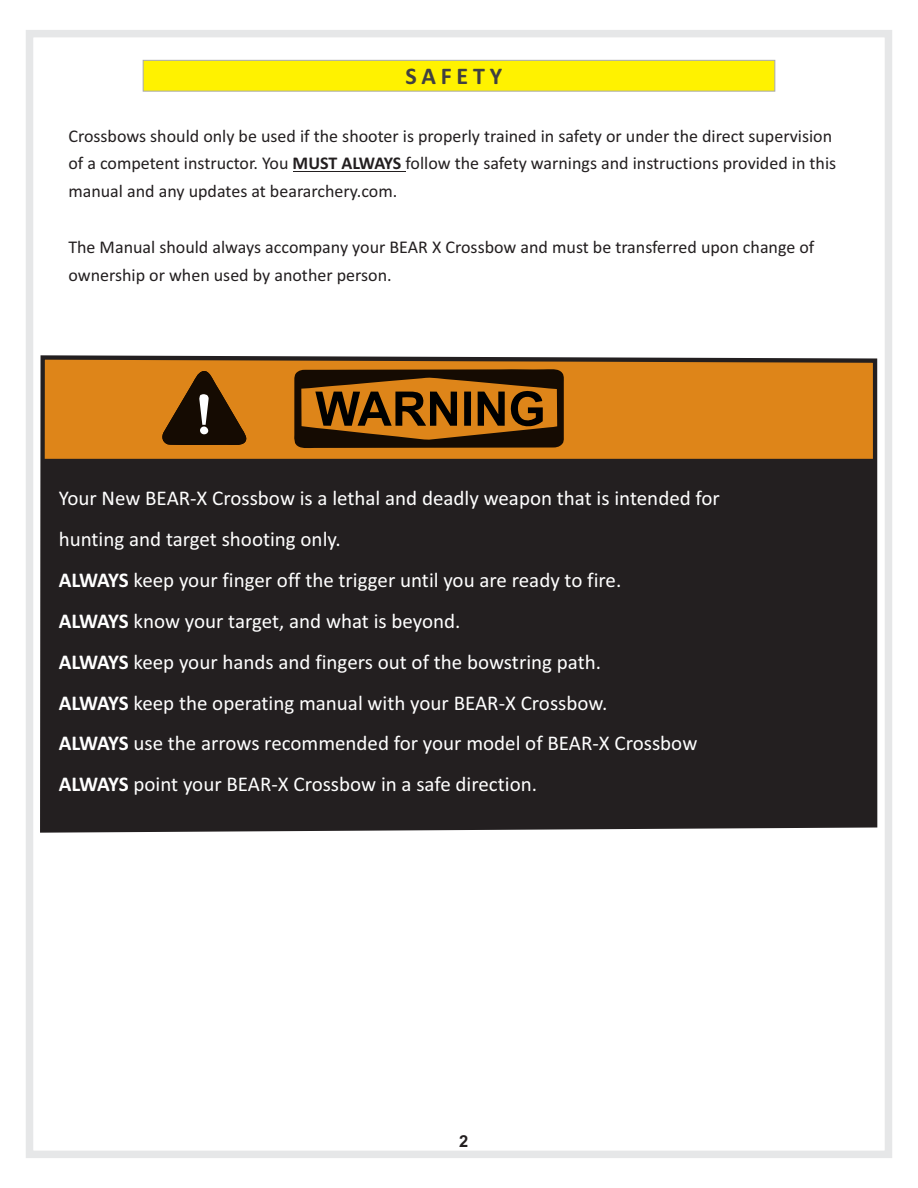
<style>
.page{position:relative;width:918px;height:1188px;background:#fff}
.page>*{position:absolute;margin:0;border:0;box-sizing:border-box;transform-origin:0 0}
.t1{font:700 24px "Calibri";letter-spacing:.2em;color:#404041}
.t2{font:21px/41px "Calibri";color:#fff}
.t3{font:18px/27.9px "Calibri";color:#231f20}
.t4{font:700 16.5px "Arial";color:#231f20}
.s1{font-weight:700}
</style>
<div class="page">
<div style="left:26px;top:30px;width:866px;height:1128px;border:8px solid #e6e7e8"></div>
<div style="left:143px;top:60px;width:632px;height:32px;background:#fff200;border:1px solid #a7a9ac"></div>
<svg style="left:40px;top:355px;width:838px;height:478px;background:#cd8226"></svg>
<div style="left:41px;top:460px;width:834px;height:371px;background:#231f20"></div>
<svg style="left:294px;top:369px;width:271px;height:80px;background:#683d0b"></svg>
<hr style="left:43px;top:459px;width:833px;height:4px;background:#231f20">
<svg style="left:161px;top:369px;width:88px;height:77px;background:#764a15"></svg>
<hr style="left:293px;top:171px;width:113px;height:1px;background:#231f20">
<p class="t1" style="left:406px;top:66px;width:98px">SAFETY</p>
<p class="t3" style="left:68px;top:123px;width:769px">Crossbows should only be used if the shooter is properly trained in safety or under the direct supervision of a competent instructor. You <span class="s1">MUST ALWAYS</span> follow the safety warnings and instructions provided in this manual and any updates at beararchery.com.</p>
<p class="t3" style="left:68px;top:235px;width:748px">The Manual should always accompany your BEAR X Crossbow and must be transferred upon change of ownership or when used by another person.</p>
<p class="t2" style="left:59px;top:479px;width:663px">Your New BEAR-X Crossbow is a lethal and deadly weapon that is intended for hunting and target shooting only.<br><span class="s1">ALWAYS</span> keep your finger off the trigger until you are ready to fire.<br><span class="s1">ALWAYS</span> know your target, and what is beyond.<br><span class="s1">ALWAYS</span> keep your hands and fingers out of the bowstring path.<br><span class="s1">ALWAYS</span> keep the operating manual with your BEAR-X Crossbow.<br><span class="s1">ALWAYS</span> use the arrows recommended for your model of BEAR-X Crossbow <span class="s1">ALWAYS</span> point your BEAR-X Crossbow in a safe direction.</p>
<p class="t4" style="left:459px;top:1135px;width:11px">2</p>
</div>
